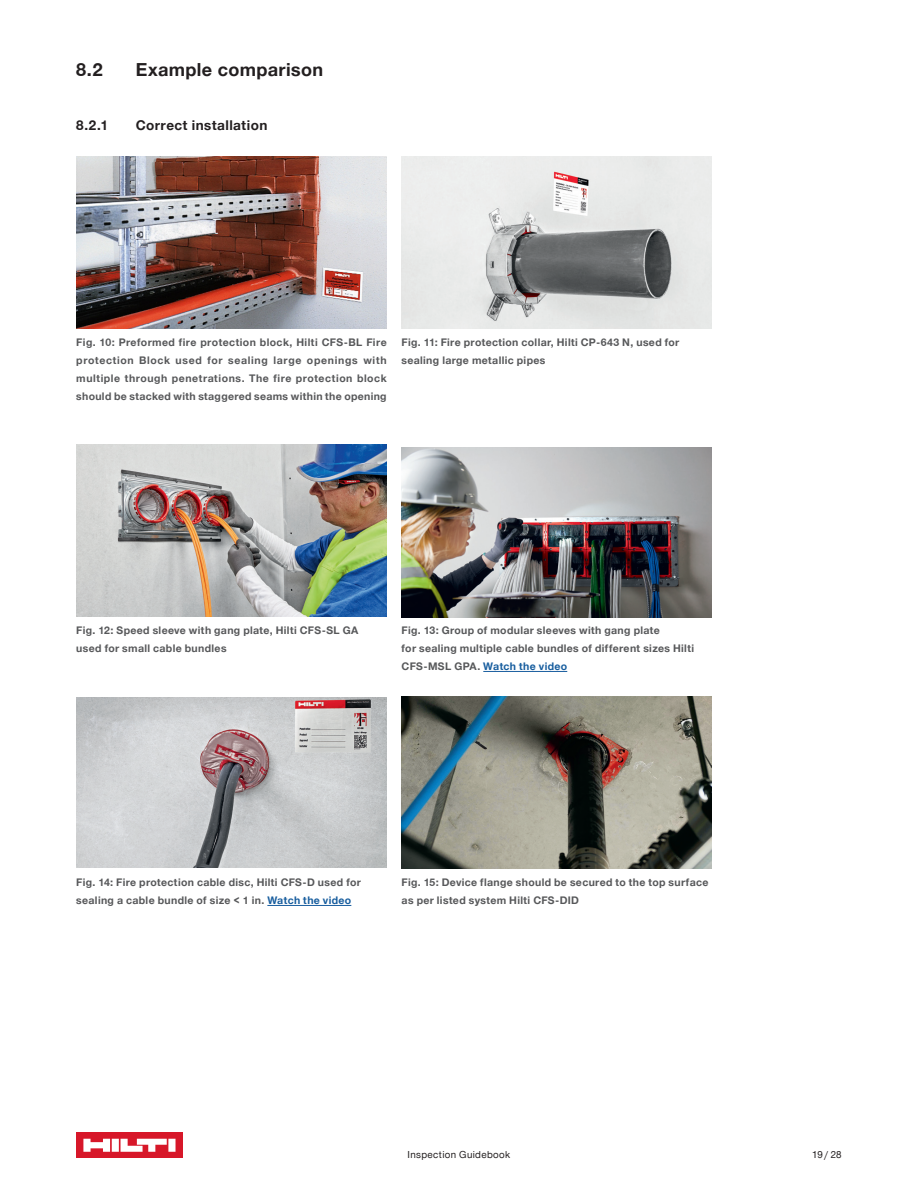
<style>
.page{position:relative;width:918px;height:1188px;background:#fff}
.page>*{position:absolute;margin:0;border:0;box-sizing:border-box;transform-origin:0 0}
.t1{font:700 18px "Hilti";letter-spacing:.02em;color:#231f20}
.t2{font:700 13.5px "Hilti";letter-spacing:.035em;color:#231f20}
.Caption_-_7__bold{font:700 10.5px/18px "Hilti";letter-spacing:.03em;color:#57585a}
.t3{font:9.75px "Hilti";letter-spacing:.035em;color:#231f20}
.s1{color:#175d9e}
</style>
<div class="page">
<div style="left:76px;top:1133px;width:107px;height:25px;background:#d71729"></div>
<svg style="left:83px;top:1139px;width:93px;height:13px"></svg>
<img style="left:76px;top:157px;width:311px;height:171px">
<img style="left:401px;top:157px;width:311px;height:171px">
<img style="left:76px;top:445px;width:311px;height:171px">
<img style="left:401px;top:447px;width:311px;height:170px">
<hr style="left:483px;top:671px;width:84px;height:1px;background:#175d9e">
<img style="left:76px;top:697px;width:311px;height:171px">
<img style="left:401px;top:697px;width:311px;height:171px">
<hr style="left:267px;top:905px;width:84px;height:1px;background:#175d9e">
<p class="t1" style="left:76px;top:60px;width:28px">8.2</p>
<p class="t1" style="left:136px;top:60px;width:189px">Example comparison</p>
<p class="t2" style="left:76px;top:118px;width:33px">8.2.1</p>
<p class="t2" style="left:136px;top:118px;width:133px">Correct installation</p>
<p class="Caption_-_7__bold" style="left:76px;top:334px;width:312px;text-align:justify">Fig. 10: Preformed fire protection block, Hilti CFS-BL Fire protection Block used for sealing large openings with multiple through penetrations. The fire protection block should be stacked with staggered seams within the opening</p>
<p class="Caption_-_7__bold" style="left:402px;top:334px;width:279px">Fig. 11: Fire protection collar, Hilti CP-643 N, used for sealing large metallic pipes</p>
<p class="Caption_-_7__bold" style="left:76px;top:622px;width:284px">Fig. 12: Speed sleeve with gang plate, Hilti CFS-SL GA used for small cable bundles</p>
<p class="Caption_-_7__bold" style="left:402px;top:622px;width:294px">Fig. 13: Group of modular sleeves with gang plate<br>for sealing multiple cable bundles of different sizes Hilti<br>CFS-MSL GPA. <span class="s1">Watch the video</span></p>
<p class="Caption_-_7__bold" style="left:76px;top:874px;width:286px">Fig. 14: Fire protection cable disc, Hilti CFS-D used for sealing a cable bundle of size &lt; 1 in. <span class="s1">Watch the video</span></p>
<p class="Caption_-_7__bold" style="left:402px;top:874px;width:308px">Fig. 15: Device flange should be secured to the top surface as per listed system Hilti CFS-DID</p>
<p class="t3" style="left:408px;top:1149px;width:104px">Inspection Guidebook</p>
<p class="t3" style="left:812px;top:1149px;width:31px">19 / 28</p>
</div>
